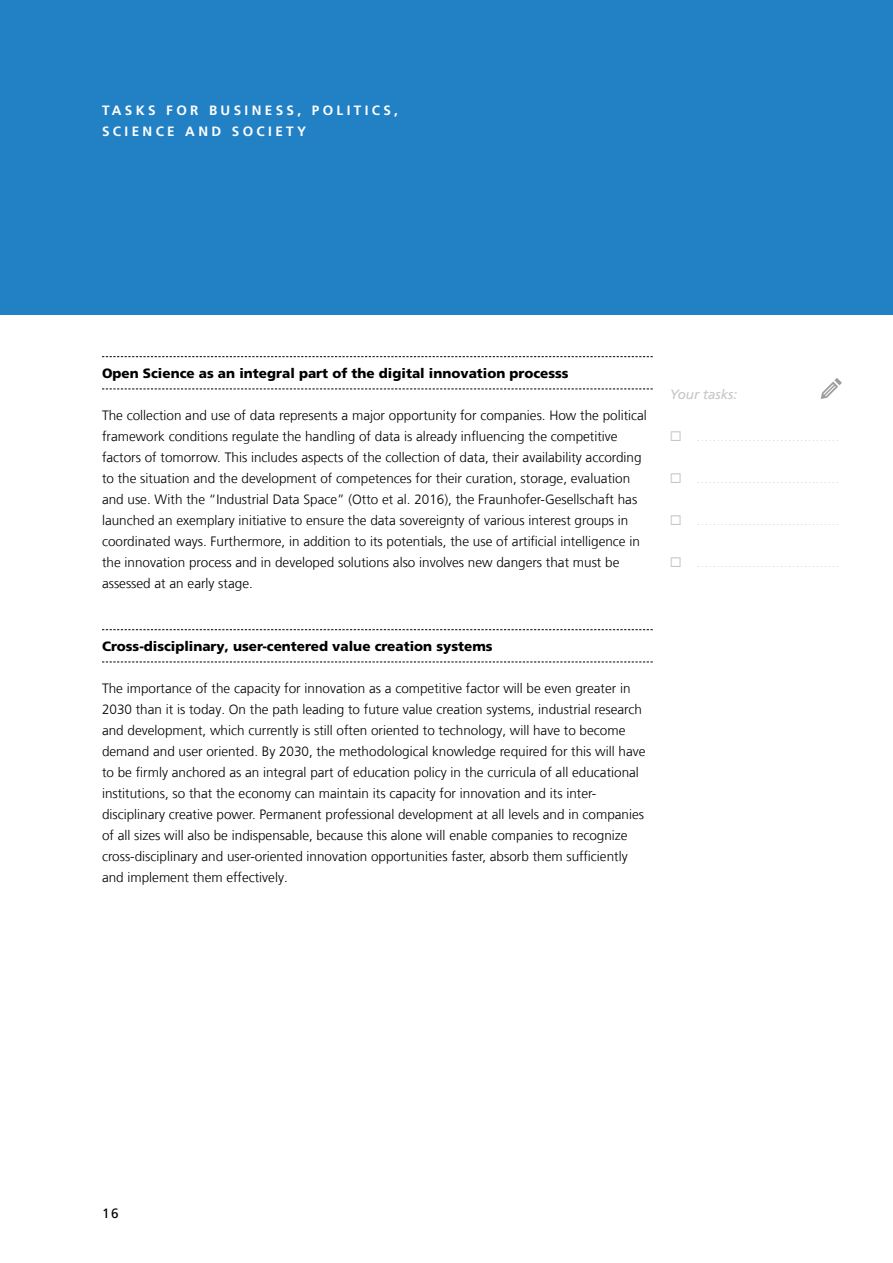
<style>
.page{position:relative;width:893px;height:1263px;background:#fff}
.page>*{position:absolute;margin:0;border:0;box-sizing:border-box;transform-origin:0 0}
.t1{font:300 13.5px/21px "Frutiger LT Com";color:#000}
.t2{font:900 13.5px "Frutiger LT Com";color:#000}
.t3{font:700 13.5px/21px "Frutiger LT Com";letter-spacing:.25em;color:#fff}
.t4{font:italic 13.5px "Frutiger LT Com";letter-spacing:-.005em;color:#c5c6c6}
.t5{font:13.5px "Frutiger LT Com";color:#000}
.t6{font:italic 300 10.5px "Frutiger LT Com";color:#c5c6c6}
</style>
<div class="page">
<div style="left:0;top:0;width:893px;height:315px;background:#2281c4"></div>
<svg style="left:102px;top:356px;width:551px;height:1px"></svg>
<svg style="left:102px;top:389px;width:551px;height:1px"></svg>
<svg style="left:102px;top:629px;width:551px;height:1px"></svg>
<svg style="left:102px;top:662px;width:551px;height:1px"></svg>
<svg style="left:821px;top:378px;width:21px;height:21px"></svg>
<p class="t3" style="left:102px;top:100px;width:298px">TASKS FOR BUSINESS, POLITICS,<br>SCIENCE AND SOCIETY</p>
<p class="t2" style="left:102px;top:365px;width:468px">Open Science as an integral part of the digital innovation processs</p>
<p class="t1" style="left:102px;top:405px;width:546px">The collection and use of data represents a major opportunity for companies. How the political framework conditions regulate the handling of data is already influencing the competitive factors of tomorrow. This includes aspects of the collection of data, their availability according to the situation and the development of competences for their curation, storage, evaluation and use. With the “Industrial Data Space” (Otto et al. 2016), the Fraunhofer-Gesellschaft has launched an exemplary initiative to ensure the data sovereignty of various interest groups in coordinated ways. Furthermore, in addition to its potentials, the use of artificial intelligence in the innovation process and in developed solutions also involves new dangers that must be assessed at an early stage.</p>
<p class="t2" style="left:102px;top:638px;width:392px">Cross-disciplinary, user-centered value creation systems</p>
<p class="t1" style="left:102px;top:678px;width:545px">The importance of the capacity for innovation as a competitive factor will be even greater in 2030 than it is today. On the path leading to future value creation systems, industrial research and development, which currently is still often oriented to technology, will have to become demand and user oriented. By 2030, the methodological knowledge required for this will have to be firmly anchored as an integral part of education policy in the curricula of all educational institutions, so that the economy can maintain its capacity for innovation and its inter&shy;disciplinary creative power. Permanent professional development at all levels and in companies of all sizes will also be indispensable, because this alone will enable companies to recognize cross-disciplinary and user-oriented innovation opportunities faster, absorb them sufficiently and implement them effectively.</p>
<p class="t4" style="left:670px;top:387px;width:69px">Your tasks:</p>
<p class="t6" style="left:670px;top:431px;width:171px">◻ ....................................</p>
<p class="t6" style="left:670px;top:473px;width:171px">◻ ....................................</p>
<p class="t6" style="left:670px;top:515px;width:171px">◻ ....................................</p>
<p class="t6" style="left:670px;top:557px;width:171px">◻ ....................................</p>
<p class="t5" style="left:102px;top:1205px;width:18px">16</p>
</div>
